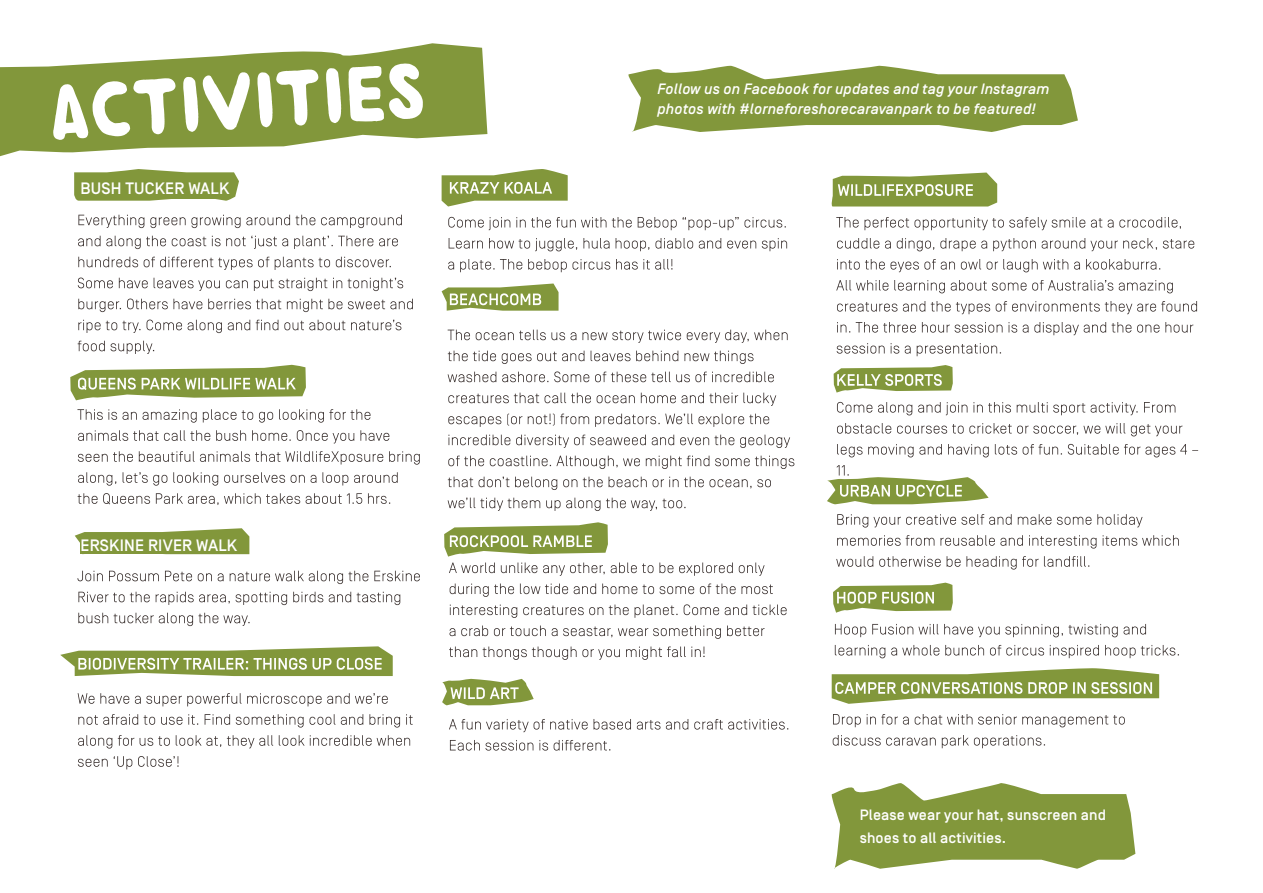
<style>
.page{position:relative;width:1263px;height:893px;background:#fff}
.page>*{position:absolute;margin:0;border:0;box-sizing:border-box;transform-origin:0 0}
.t1{font:78.75px "YWFT Sugar";color:#fff}
.t2{font:500 16.5px "Simplon BP";letter-spacing:.01em;color:#fff}
.t3{font:italic 500 15px/19.5px "Simplon BP";letter-spacing:.01em;color:#fff}
.t4{font:500 15px/23px "Simplon BP";letter-spacing:.01em;color:#fff}
</style>
<div class="page">
<svg style="left:0;top:43px;width:487px;height:114px;fill:#82973b"></svg>
<svg style="left:628px;top:65px;width:450px;height:67px"></svg>
<div style="left:657px;top:84px;width:405px;height:34px;background:#82973b"></div>
<svg style="left:831px;top:783px;width:304px;height:86px"></svg>
<div style="left:860px;top:809px;width:261px;height:42px;background:#82973b"></div>
<svg style="left:78px;top:341px;width:76px;height:13px"></svg>
<svg style="left:78px;top:320px;width:323px;height:13px"></svg>
<svg style="left:78px;top:299px;width:335px;height:13px"></svg>
<svg style="left:78px;top:278px;width:325px;height:13px"></svg>
<svg style="left:78px;top:257px;width:313px;height:13px"></svg>
<svg style="left:78px;top:236px;width:320px;height:13px"></svg>
<svg style="left:78px;top:215px;width:324px;height:13px"></svg>
<svg style="left:78px;top:493px;width:312px;height:12px"></svg>
<svg style="left:78px;top:472px;width:320px;height:14px"></svg>
<svg style="left:78px;top:451px;width:342px;height:14px"></svg>
<svg style="left:78px;top:430px;width:311px;height:13px"></svg>
<svg style="left:77px;top:409px;width:293px;height:14px"></svg>
<svg style="left:450px;top:740px;width:160px;height:11px"></svg>
<svg style="left:449px;top:719px;width:339px;height:13px"></svg>
<svg style="left:78px;top:613px;width:172px;height:13px"></svg>
<svg style="left:78px;top:592px;width:322px;height:13px"></svg>
<svg style="left:77px;top:571px;width:343px;height:13px"></svg>
<svg style="left:833px;top:735px;width:212px;height:13px"></svg>
<svg style="left:833px;top:714px;width:292px;height:13px"></svg>
<svg style="left:449px;top:646px;width:256px;height:14px"></svg>
<svg style="left:449px;top:625px;width:315px;height:14px"></svg>
<svg style="left:450px;top:604px;width:337px;height:14px"></svg>
<svg style="left:450px;top:583px;width:323px;height:14px"></svg>
<svg style="left:837px;top:343px;width:164px;height:13px"></svg>
<svg style="left:837px;top:322px;width:356px;height:13px"></svg>
<svg style="left:837px;top:301px;width:360px;height:13px"></svg>
<svg style="left:836px;top:280px;width:337px;height:13px"></svg>
<svg style="left:837px;top:259px;width:323px;height:13px"></svg>
<svg style="left:837px;top:238px;width:357px;height:13px"></svg>
<svg style="left:836px;top:217px;width:345px;height:13px"></svg>
<svg style="left:78px;top:756px;width:101px;height:13px"></svg>
<svg style="left:78px;top:735px;width:332px;height:14px"></svg>
<svg style="left:78px;top:714px;width:335px;height:14px"></svg>
<svg style="left:78px;top:693px;width:310px;height:13px"></svg>
<svg style="left:837px;top:444px;width:361px;height:13px"></svg>
<svg style="left:837px;top:423px;width:345px;height:13px"></svg>
<svg style="left:837px;top:402px;width:338px;height:13px"></svg>
<svg style="left:448px;top:498px;width:237px;height:13px"></svg>
<svg style="left:448px;top:477px;width:323px;height:13px"></svg>
<svg style="left:448px;top:456px;width:346px;height:13px"></svg>
<svg style="left:448px;top:435px;width:342px;height:13px"></svg>
<svg style="left:448px;top:414px;width:321px;height:13px"></svg>
<svg style="left:448px;top:393px;width:328px;height:13px"></svg>
<svg style="left:448px;top:371px;width:326px;height:11px"></svg>
<svg style="left:448px;top:351px;width:305px;height:13px"></svg>
<svg style="left:448px;top:330px;width:340px;height:13px"></svg>
<svg style="left:70px;top:365px;width:236px;height:35px"></svg>
<svg style="left:74px;top:169px;width:165px;height:32px"></svg>
<div style="left:80px;top:178px;width:151px;height:20px;background:#82973b"></div>
<svg style="left:75px;top:528px;width:174px;height:26px"></svg>
<div style="left:81px;top:536px;width:164px;height:18px;background:#82973b"></div>
<svg style="left:60px;top:646px;width:333px;height:30px"></svg>
<svg style="left:444px;top:522px;width:321px;height:54px"></svg>
<svg style="left:442px;top:679px;width:92px;height:26px"></svg>
<svg style="left:442px;top:283px;width:116px;height:28px"></svg>
<svg style="left:831px;top:173px;width:166px;height:33px;background:#9bac63"></svg>
<svg style="left:832px;top:668px;width:327px;height:36px"></svg>
<svg style="left:834px;top:365px;width:119px;height:28px"></svg>
<svg style="left:448px;top:259px;width:224px;height:13px"></svg>
<svg style="left:449px;top:238px;width:338px;height:13px"></svg>
<svg style="left:448px;top:217px;width:338px;height:13px"></svg>
<svg style="left:442px;top:169px;width:126px;height:37px"></svg>
<svg style="left:827px;top:465px;width:161px;height:39px"></svg>
<svg style="left:836px;top:556px;width:253px;height:14px"></svg>
<svg style="left:837px;top:535px;width:342px;height:14px"></svg>
<svg style="left:837px;top:514px;width:305px;height:14px"></svg>
<svg style="left:835px;top:645px;width:344px;height:13px"></svg>
<svg style="left:835px;top:624px;width:311px;height:13px"></svg>
<svg style="left:833px;top:583px;width:120px;height:30px"></svg>
<h1 class="t1" style="left:48px;top:62px;width:377px;rotate:-4deg">ACTIVITIES</h1>
<p class="t2" style="left:80px;top:179px;width:150px">BUSH TUCKER WALK</p>
<p class="t2" style="left:81px;top:536px;width:158px">ERSKINE RIVER WALK</p>
<p class="t3" style="left:657px;top:80px;width:393px">Follow us on Facebook for updates and tag your Instagram photos with #lorneforeshorecaravanpark to be featured!</p>
<p class="t4" style="left:860px;top:803px;width:248px">Please wear your hat, sunscreen and shoes to all activities.</p>
</div>
